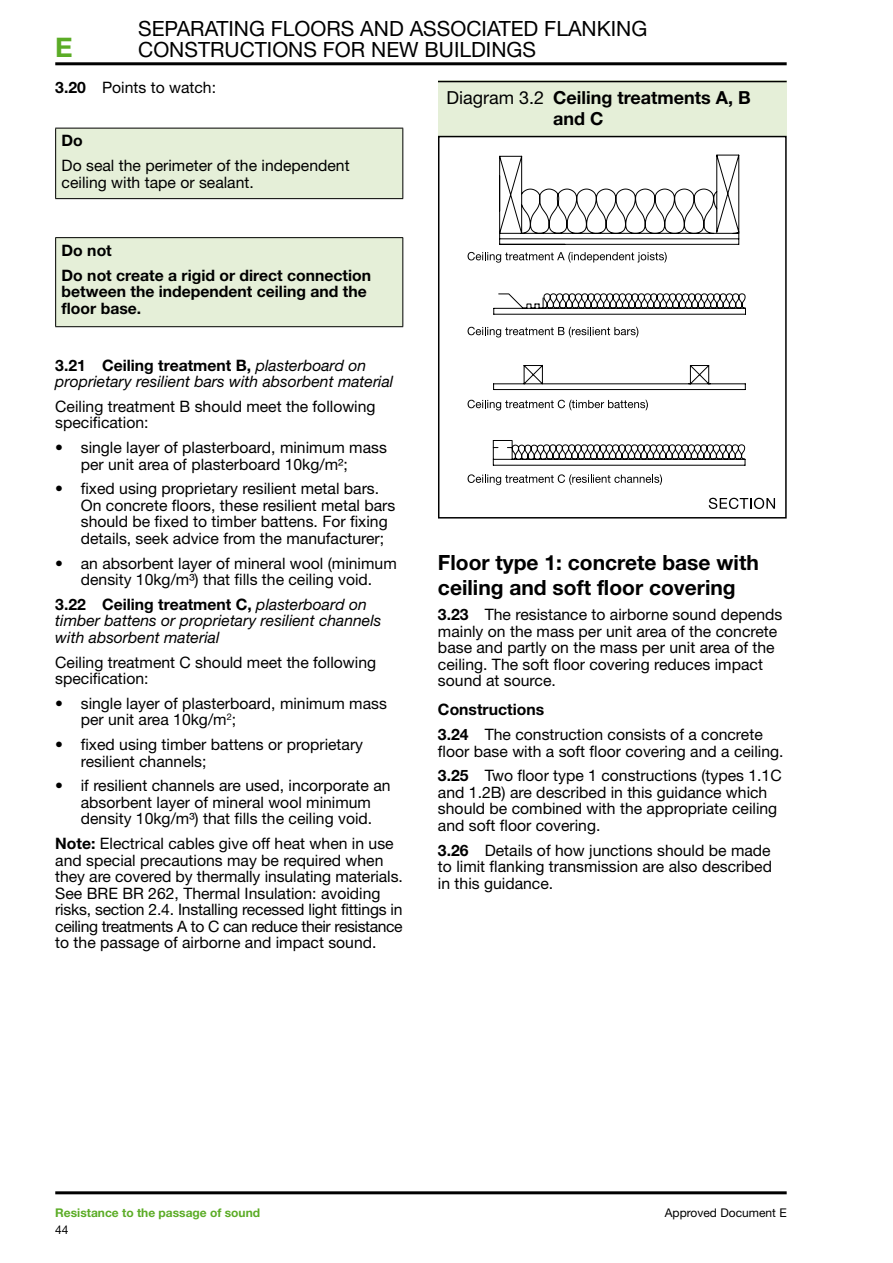
<style>
.page{position:relative;width:893px;height:1263px;background:#fff}
.page>*{position:absolute;margin:0;border:0;box-sizing:border-box;transform-origin:0 0}
.t1{font:700 27px "Helvetica Neue";color:#5bac26}
.t2{font:21px "Helvetica Neue";color:#000}
.t3{font:700 21px/25.5px "Helvetica Neue";color:#000}
.t4{font:700 18px/21px "Helvetica Neue";color:#000}
.t5{font:15.75px/16.5px "Helvetica Neue";color:#000}
.t6{font:italic 15.75px/16.5px "Helvetica Neue";color:#000}
.t7{font:700 15.75px/24.8px "Helvetica Neue";color:#000}
.t8{font:700 12px "Helvetica Neue";color:#5bac26}
.t9{font:12px "Helvetica Neue";color:#000}
.s1{font-weight:700}
.s2{font-weight:700;font-style:normal}
.s3{font-weight:400}
</style>
<div class="page">
<hr style="left:55px;top:62px;width:732px;height:3px;background:#000">
<hr style="left:55px;top:1191px;width:732px;height:3px;background:#000">
<div style="left:56px;top:128px;width:347px;height:71px;background:#e5efd8"></div>
<hr style="left:55px;top:128px;width:348px;height:1px;background:#000">
<hr style="left:55px;top:128px;width:1px;height:70px;background:#000">
<hr style="left:402px;top:128px;width:1px;height:70px;background:#000">
<hr style="left:55px;top:198px;width:348px;height:1px;background:#000">
<div style="left:56px;top:238px;width:347px;height:89px;background:#e5efd8"></div>
<hr style="left:55px;top:237px;width:348px;height:1px;background:#000">
<hr style="left:55px;top:238px;width:1px;height:88px;background:#000">
<hr style="left:402px;top:238px;width:1px;height:88px;background:#000">
<hr style="left:55px;top:326px;width:348px;height:1px;background:#000">
<div style="left:438px;top:81px;width:349px;height:55px;background:#e5efd8"></div>
<hr style="left:438px;top:81px;width:349px;height:1px;background:#000">
<svg style="left:493px;top:155px;width:253px;height:311px"></svg>
<svg style="left:468px;top:252px;width:199px;height:11px"></svg>
<svg style="left:468px;top:327px;width:170px;height:10px"></svg>
<svg style="left:468px;top:400px;width:180px;height:10px"></svg>
<svg style="left:468px;top:474px;width:194px;height:11px"></svg>
<svg style="left:709px;top:498px;width:66px;height:11px"></svg>
<div style="left:438px;top:136px;width:349px;height:382px;border:2px solid #000"></div>
<h2 class="t2" style="left:138px;top:16px;width:511px">SEPARATING FLOORS AND ASSOCIATED FLANKING</h2>
<h1 class="t1" style="left:55px;top:31px;width:19px">E</h1>
<h2 class="t2" style="left:138px;top:37px;width:399px">CONSTRUCTIONS FOR NEW BUILDINGS</h2>
<p class="t5" style="left:55px;top:79px;width:162px"><span class="s1">3.20</span> Points to watch:</p>
<p class="t7" style="left:62px;top:128px;width:23px">Do</p>
<p class="t5" style="left:62px;top:157px;width:289px">Do seal the perimeter of the independent ceiling with tape or sealant.</p>
<p class="t7" style="left:62px;top:238px;width:311px">Do not<br>Do not create a rigid or direct connection</p>
<p class="t7" style="left:62px;top:283px;width:307px;line-height:16.5px">between the independent ceiling and the floor base.</p>
<p class="t6" style="left:55px;top:356px;width:340px"><span class="s2">3.21 Ceiling treatment B,</span> plasterboard on proprietary resilient bars with absorbent material</p>
<p class="t5" style="left:55px;top:398px;width:322px">Ceiling treatment B should meet the following specification:</p>
<p class="t5" style="left:81px;top:439px;width:308px;text-indent:-26px">• single layer of plasterboard, minimum mass per unit area of plasterboard 10kg/m²;</p>
<p class="t5" style="left:81px;top:480px;width:316px;text-indent:-26px">• fixed using proprietary resilient metal bars.<br>On concrete floors, these resilient metal bars should be fixed to timber battens. For fixing details, seek advice from the manufacturer;</p>
<p class="t5" style="left:55px;top:554px;width:343px;text-align:center">• an absorbent layer of mineral wool (minimum density 10kg/m³) that fills the ceiling void.</p>
<p class="t6" style="left:55px;top:596px;width:328px"><span class="s2">3.22 Ceiling treatment C,</span> plasterboard on timber battens or proprietary resilient channels with absorbent material</p>
<p class="t5" style="left:55px;top:653px;width:322px">Ceiling treatment C should meet the following specification:</p>
<p class="t5" style="left:81px;top:695px;width:308px;text-indent:-26px">• single layer of plasterboard, minimum mass per unit area 10kg/m<sup>2</sup>;</p>
<p class="t5" style="left:81px;top:736px;width:284px;text-indent:-26px">• fixed using timber battens or proprietary resilient channels;</p>
<p class="t5" style="left:55px;top:777px;width:337px;text-align:center">• if resilient channels are used, incorporate an absorbent layer of mineral wool minimum density 10kg/m³) that fills the ceiling void.</p>
<p class="t5" style="left:55px;top:835px;width:349px"><span class="s1">Note:</span> Electrical cables give off heat when in use and special precautions may be required when they are covered by thermally insulating materials.<br>See BRE BR 262, Thermal Insulation: avoiding risks, section 2.4. Installing recessed light fittings in ceiling treatments A to C can reduce their resistance to the passage of airborne and impact sound.</p>
<p class="t4" style="left:553px;top:87px;width:199px;text-indent:-107px"><span class="s3">Diagram 3.2</span> Ceiling treatments A, B and C</p>
<h2 class="t3" style="left:438px;top:549px;width:322px">Floor type 1: concrete base with ceiling and soft floor covering</h2>
<p class="t5" style="left:438px;top:606px;width:346px"><span class="s1">3.23</span> The resistance to airborne sound depends mainly on the mass per unit area of the concrete base and partly on the mass per unit area of the ceiling. The soft floor covering reduces impact sound at source.</p>
<p class="t5" style="left:438px;top:697px;width:326px;line-height:24.8px"><span class="s1">Constructions<br>3.24</span> The construction consists of a concrete</p>
<p class="t5" style="left:438px;top:738px;width:347px;line-height:24.8px">floor base with a soft floor covering and a ceiling.<br><span class="s1">3.25</span> Two floor type 1 constructions (types 1.1C</p>
<p class="t5" style="left:438px;top:784px;width:341px">and 1.2B) are described in this guidance which should be combined with the appropriate ceiling and soft floor covering.</p>
<p class="t5" style="left:438px;top:841px;width:336px;text-align:justify"><span class="s1">3.26</span> Details of how junctions should be made to limit flanking transmission are also described in this guidance.</p>
<p class="t8" style="left:55px;top:1205px;width:206px">Resistance to the passage of sound</p>
<p class="t9" style="left:665px;top:1206px;width:123px">Approved Document E</p>
<p class="t9" style="left:55px;top:1223px;width:15px">44</p>
</div>
